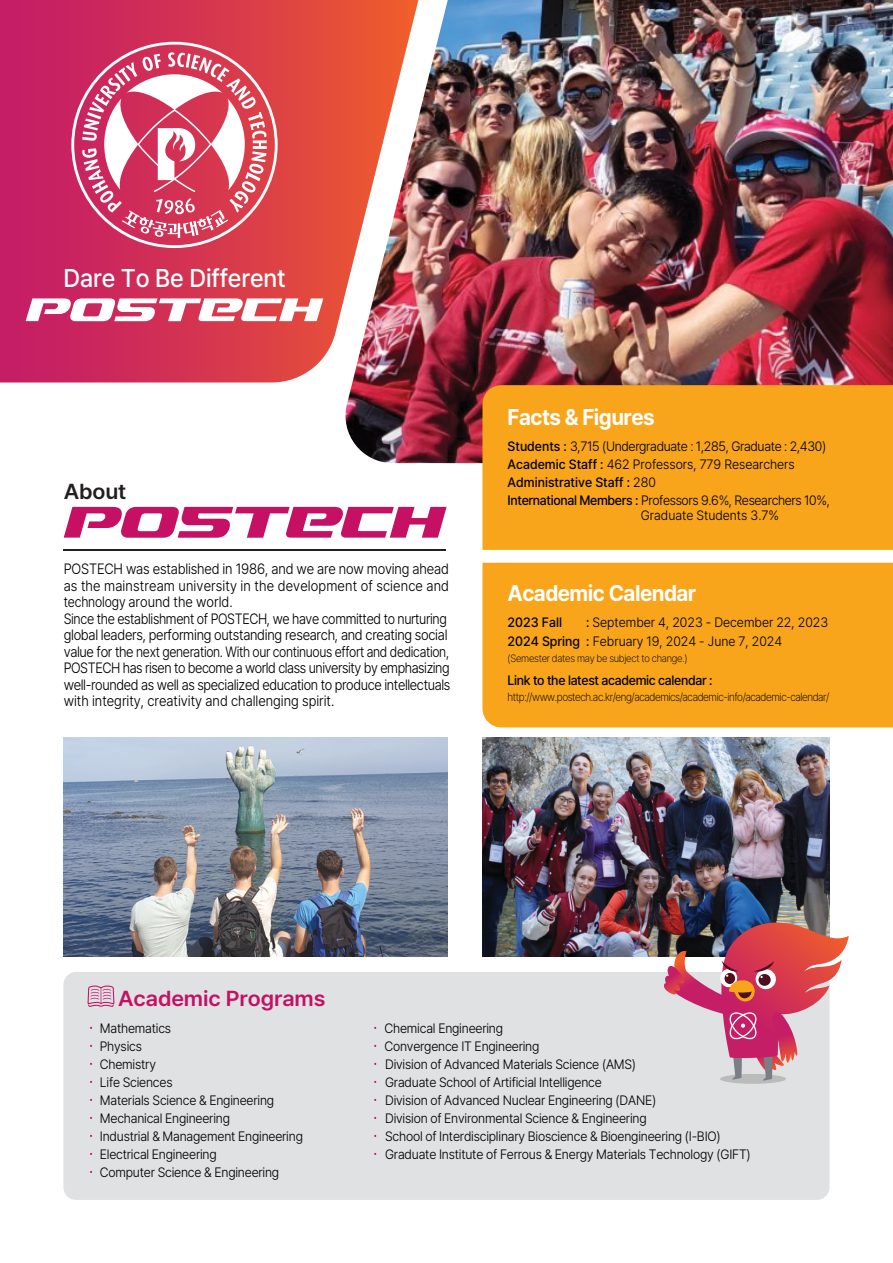
<style>
.page{position:relative;width:893px;height:1263px;background:#fff}
.page>*{position:absolute;margin:0;border:0;box-sizing:border-box;transform-origin:0 0}
.t1{font:500 25.5px "Pretendard";letter-spacing:-.005em;color:#fff;scale:.95 1}
.t2{font:700 22.5px "Pretendard";letter-spacing:-.025em;color:#fff;scale:.95 1}
.t3{font:600 21.45px "Pretendard";letter-spacing:-.005em;color:#c51064;scale:1.04 1}
.t4{font:600 21.45px "Pretendard";letter-spacing:-.005em;color:#231f20;scale:1.04 1}
.t5{font:300 14.85px/16.5px "Pretendard";letter-spacing:-.025em;color:#010101;scale:.91 1}
.t6{font:300 13.5px/18px "Pretendard";letter-spacing:-.015em;color:#010101;scale:.95 1}
.t7{font:500 13.5px "Pretendard";letter-spacing:-.025em;color:#010101;scale:.95 1}
.t8{font:500 13.5px "Pretendard";color:#010101;scale:.95 1}
.t9{font:200 11.55px "Pretendard";letter-spacing:-.04em;color:#010101;scale:.91 1}
.t10{font:200 10.5px "Pretendard";letter-spacing:-.025em;color:#010101;scale:.95 1}
.s1{font-weight:500}
</style>
<div class="page">
<img style="left:482px;top:737px;width:347px;height:220px">
<img style="left:345px;top:0;width:548px;height:464px">
<div style="left:482px;top:563px;width:411px;height:164px;background:#f9a51b"></div>
<svg style="left:0;top:0;width:418px;height:382px;background:#d54b60"></svg>
<svg style="left:64px;top:507px;width:383px;height:31px"></svg>
<hr style="left:63px;top:550px;width:383px;height:1px;background:#231f20">
<div style="left:482px;top:385px;width:411px;height:165px;background:#f9a51b"></div>
<svg style="left:71px;top:42px;width:207px;height:206px"></svg>
<svg style="left:26px;top:298px;width:297px;height:23px"></svg>
<div style="left:63px;top:972px;width:766px;height:228px;background:#e0e1e2;border-radius:13px"></div>
<svg style="left:88px;top:985px;width:26px;height:22px"></svg>
<img style="left:64px;top:737px;width:383px;height:220px">
<div style="left:720px;top:1074px;width:66px;height:10px;background:#bbb;border-radius:50%"></div>
<svg style="left:663px;top:922px;width:186px;height:159px"></svg>
<h1 class="t1" style="left:64px;top:263px;width:235px">Dare To Be Different</h1>
<h3 class="t4" style="left:64px;top:479px;width:62px">About</h3>
<p class="t5" style="left:64px;top:561px;width:426px">POSTECH was established in 1986, and we are now moving ahead as the mainstream university in the development of science and technology around the world.<br>Since the establishment of POSTECH, we have committed to nurturing global leaders, performing outstanding research, and creating social value for the next generation. With our continuous effort and dedication, POSTECH has risen to become a world class university by emphasizing well-rounded as well as specialized education to produce intellectuals with integrity, creativity and challenging spirit.</p>
<h2 class="t2" style="left:508px;top:404px;width:156px">Facts &amp; Figures</h2>
<p class="t6" style="left:508px;top:437px;width:341px"><span class="s1">Students :</span> 3,715 (Undergraduate : 1,285, Graduate : 2,430)<br><span class="s1">Academic Staff :</span> 462 Professors, 779 Researchers <span class="s1">Administrative Staff :</span> 280<br><span class="s1">International Members :</span> Professors 9.6%, Researchers 10%,</p>
<p class="t6" style="left:641px;top:506px;width:147px">Graduate Students 3.7%</p>
<h2 class="t2" style="left:508px;top:580px;width:200px">Academic Calendar</h2>
<p class="t8" style="left:508px;top:614px;width:59px">2023 Fall</p>
<p class="t6" style="left:508px;top:612px;width:339px;line-height:19.5px;text-indent:78px"><span class="s1">:</span> September 4, 2023 - December 22, 2023<br><span class="s1">2024 Spring :</span> February 19, 2024 - June 7, 2024</p>
<p class="t10" style="left:508px;top:652px;width:191px">(Semester dates may be subject to change.)</p>
<p class="t7" style="left:508px;top:673px;width:217px">Link to the latest academic calendar :</p>
<p class="t9" style="left:508px;top:690px;width:355px">http://www.postech.ac.kr/eng/academics/academic-info/academic-calendar/</p>
<h3 class="t3" style="left:118px;top:986px;width:201px">Academic Programs</h3>
<p class="t6" style="left:100px;top:1019px;width:215px">Mathematics<br>Physics<br>Chemistry<br>Life Sciences<br>Materials Science &amp; Engineering<br>Mechanical Engineering<br>Industrial &amp; Management Engineering<br>Electrical Engineering</p>
<p class="t6" style="left:384px;top:1019px;width:387px">Chemical Engineering<br>Convergence IT Engineering<br>Division of Advanced Materials Science (AMS)<br>Graduate School of Artificial Intelligence<br>Division of Advanced Nuclear Engineering (DANE)<br>Division of Environmental Science &amp; Engineering<br>School of Interdisciplinary Bioscience &amp; Bioengineering (I-BIO)<br>Graduate Institute of Ferrous &amp; Energy Materials Technology (GIFT)</p>
<p class="t6" style="left:100px;top:1163px;width:190px">Computer Science &amp; Engineering</p>
</div>
